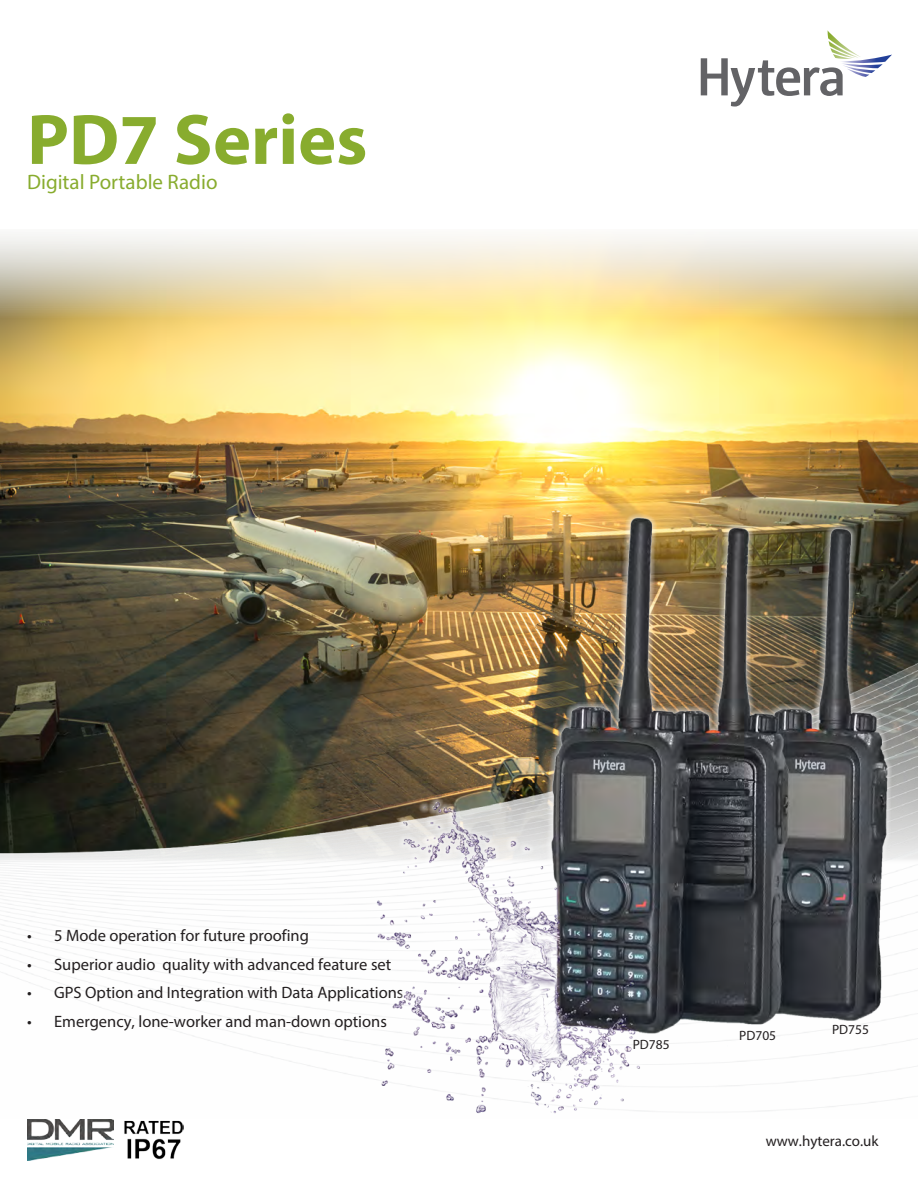
<style>
.page{position:relative;width:918px;height:1188px;background:#fff}
.page>*{position:absolute;margin:0;border:0;box-sizing:border-box;transform-origin:0 0}
.PRD_Name_PG1{font:700 72px "Myriad Pro";color:#88ac2e}
.PRD_Desc_PG1{font:21px "Myriad Pro";color:#88ac2e}
.t1{font:16.5px "Myriad Pro";color:#231f20}
.t2{font:15px "Myriad Pro";color:#231f20}
.Bullets_Features{font:13.5px "Myriad Pro";color:#231f20}
</style>
<div class="page">
<svg style="left:701px;top:30px;width:191px;height:77px"></svg>
<img style="left:27px;top:1119px;width:87px;height:42px">
<img style="left:0;top:234px;width:918px;height:416px">
<img style="left:124px;top:1120px;width:59px;height:40px">
<img style="left:0;top:650px;width:918px;height:449px">
<img style="left:371px;top:513px;width:521px;height:586px">
<img style="left:376px;top:516px;width:513px;height:598px">
<p class="PRD_Name_PG1" style="left:27px;top:93px;width:342px">PD7 Series</p>
<p class="PRD_Desc_PG1" style="left:27px;top:169px;width:192px">Digital Portable Radio</p>
<p class="t1" style="left:27px;top:925px;width:283px">• 5 Mode operation for future proofing</p>
<p class="t1" style="left:27px;top:954px;width:366px">• Superior audio quality with advanced feature set</p>
<p class="t1" style="left:27px;top:983px;width:378px">• GPS Option and Integration with Data Applications</p>
<p class="t1" style="left:27px;top:1011px;width:361px">• Emergency, lone-worker and man-down options</p>
<p class="Bullets_Features" style="left:633px;top:1036px;width:38px">PD785</p>
<p class="Bullets_Features" style="left:739px;top:1027px;width:38px">PD705</p>
<p class="Bullets_Features" style="left:832px;top:1021px;width:38px">PD755</p>
<p class="t2" style="left:766px;top:1132px;width:114px">www.hytera.co.uk</p>
</div>
